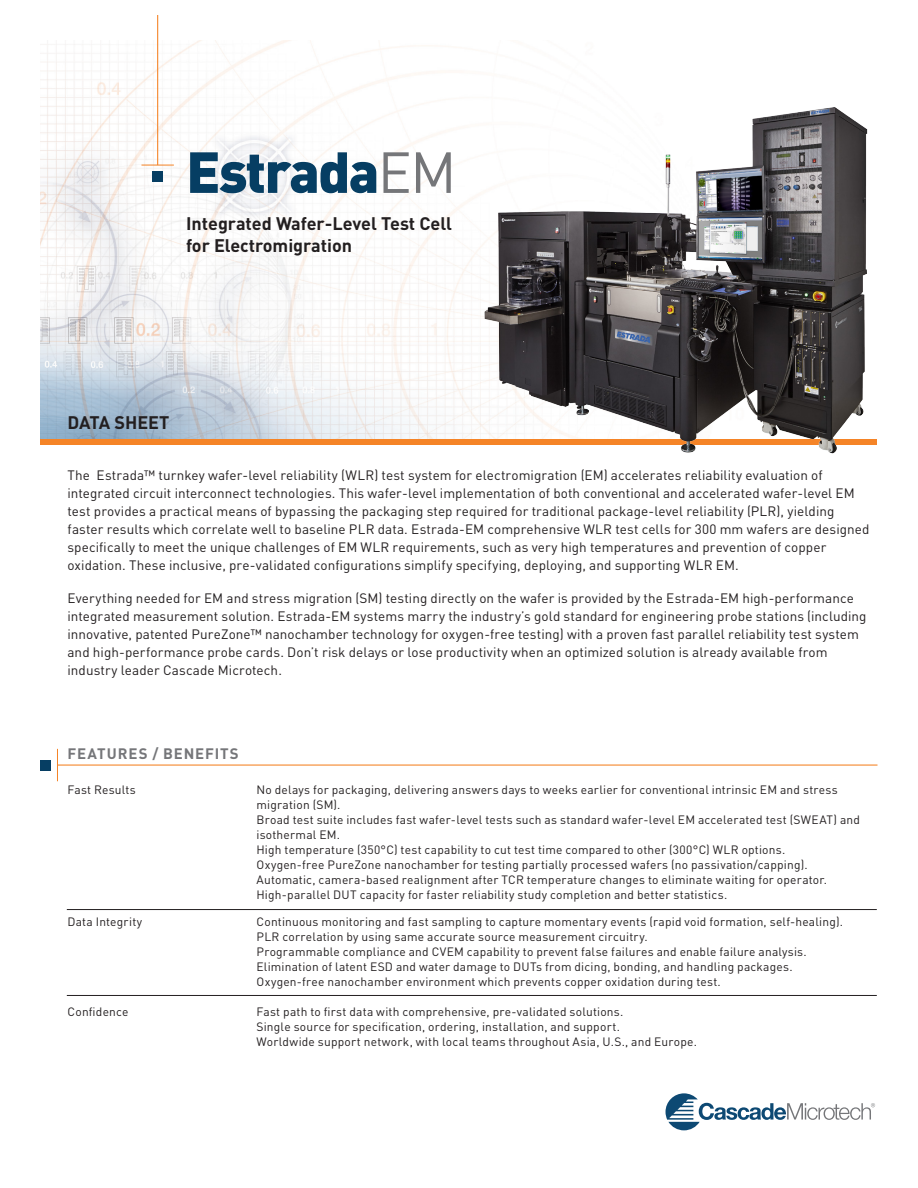
<style>
.page{position:relative;width:918px;height:1188px;background:#fff}
.page>*{position:absolute;margin:0;border:0;box-sizing:border-box;transform-origin:0 0}
.t1{font:900 57px "DINOT";letter-spacing:-.03em;color:#063e63}
.t2{font:700 18px/22.5px "DINOT";color:#231f20}
.titles{font:700 15px "DINOT";letter-spacing:.055em;color:#757679}
.body{font:13.5px/18px "DINOT";letter-spacing:.005em;color:#231f20}
.body-2{font:12px/15px "DINOT";letter-spacing:.015em;color:#231f20}
.s1{font-weight:400;color:#757679}
</style>
<div class="page">
<img style="left:40px;top:40px;width:410px;height:399px">
<hr style="left:157px;top:15px;width:1px;height:150px;background:#f58427">
<hr style="left:141px;top:165px;width:33px;height:1px;background:#f58427">
<div style="left:152px;top:171px;width:11px;height:11px;background:#063e63"></div>
<hr style="left:57px;top:765px;width:821px;height:1px;background:#f58427">
<hr style="left:57px;top:749px;width:1px;height:32px;background:#f58427">
<div style="left:41px;top:760px;width:10px;height:10px;background:#063e63"></div>
<svg style="left:666px;top:1093px;width:209px;height:37px"></svg>
<div style="left:40px;top:439px;width:838px;height:6px;background:#f58427"></div>
<hr style="left:67px;top:909px;width:810px;height:1px;background:#231f20">
<hr style="left:67px;top:995px;width:810px;height:1px;background:#231f20">
<img style="left:450px;top:107px;width:428px;height:347px">
<p class="t1" style="left:186px;top:134px;width:272px">Estrada<span class="s1">EM</span></p>
<p class="t2" style="left:186px;top:211px;width:268px">Integrated Wafer-Level Test Cell for Electromigration</p>
<p class="t2" style="left:68px;top:411px;width:103px">DATA SHEET</p>
<p class="body" style="left:68px;top:465px;width:804px">The Estrada™ turnkey wafer-level reliability (WLR) test system for electromigration (EM) accelerates reliability evaluation of integrated circuit interconnect technologies. This wafer-level implementation of both conventional and accelerated wafer-level EM test provides a practical means of bypassing the packaging step required for traditional package-level reliability (PLR), yielding faster results which correlate well to baseline PLR data. Estrada-EM comprehensive WLR test cells for 300 mm wafers are designed specifically to meet the unique challenges of EM WLR requirements, such as very high temperatures and prevention of copper oxidation. These inclusive, pre-validated configurations simplify specifying, deploying, and supporting WLR EM.</p>
<p class="body" style="left:68px;top:588px;width:801px">Everything needed for EM and stress migration (SM) testing directly on the wafer is provided by the Estrada-EM high-performance integrated measurement solution. Estrada-EM systems marry the industry’s gold standard for engineering probe stations (including innovative, patented PureZone™ nanochamber technology for oxygen-free testing) with a proven fast parallel reliability test system and high-performance probe cards. Don’t risk delays or lose productivity when an optimized solution is already available from industry leader Cascade Microtech.</p>
<p class="titles" style="left:68px;top:743px;width:173px">FEATURES / BENEFITS</p>
<p class="body-2" style="left:68px;top:782px;width:70px">Fast Results</p>
<p class="body-2" style="left:256px;top:782px;width:583px">No delays for packaging, delivering answers days to weeks earlier for conventional intrinsic EM and stress migration (SM).</p>
<p class="body-2" style="left:256px;top:812px;width:605px">Broad test suite includes fast wafer-level tests such as standard wafer-level EM accelerated test (SWEAT) and isothermal EM.</p>
<p class="body-2" style="left:256px;top:842px;width:530px">High temperature (350°C) test capability to cut test time compared to other (300°C) WLR options.</p>
<p class="body-2" style="left:256px;top:857px;width:553px">Oxygen-free PureZone nanochamber for testing partially processed wafers (no passivation/capping).</p>
<p class="body-2" style="left:256px;top:872px;width:572px">Automatic, camera-based realignment after TCR temperature changes to eliminate waiting for operator.</p>
<p class="body-2" style="left:256px;top:887px;width:472px">High-parallel DUT capacity for faster reliability study completion and better statistics.</p>
<p class="body-2" style="left:68px;top:914px;width:76px">Data Integrity</p>
<p class="body-2" style="left:256px;top:914px;width:588px">Continuous monitoring and fast sampling to capture momentary events (rapid void formation, self-healing).</p>
<p class="body-2" style="left:256px;top:929px;width:393px">PLR correlation by using same accurate source measurement circuitry.</p>
<p class="body-2" style="left:256px;top:944px;width:552px">Programmable compliance and CVEM capability to prevent false failures and enable failure analysis.</p>
<p class="body-2" style="left:256px;top:959px;width:538px">Elimination of latent ESD and water damage to DUTs from dicing, bonding, and handling packages.</p>
<p class="body-2" style="left:256px;top:974px;width:466px">Oxygen-free nanochamber environment which prevents copper oxidation during test.</p>
<p class="body-2" style="left:68px;top:1004px;width:63px">Confidence</p>
<p class="body-2" style="left:256px;top:1004px;width:368px">Fast path to first data with comprehensive, pre-validated solutions.</p>
<p class="body-2" style="left:256px;top:1019px;width:365px">Single source for specification, ordering, installation, and support.</p>
<p class="body-2" style="left:256px;top:1034px;width:442px">Worldwide support network, with local teams throughout Asia, U.S., and Europe.</p>
</div>
